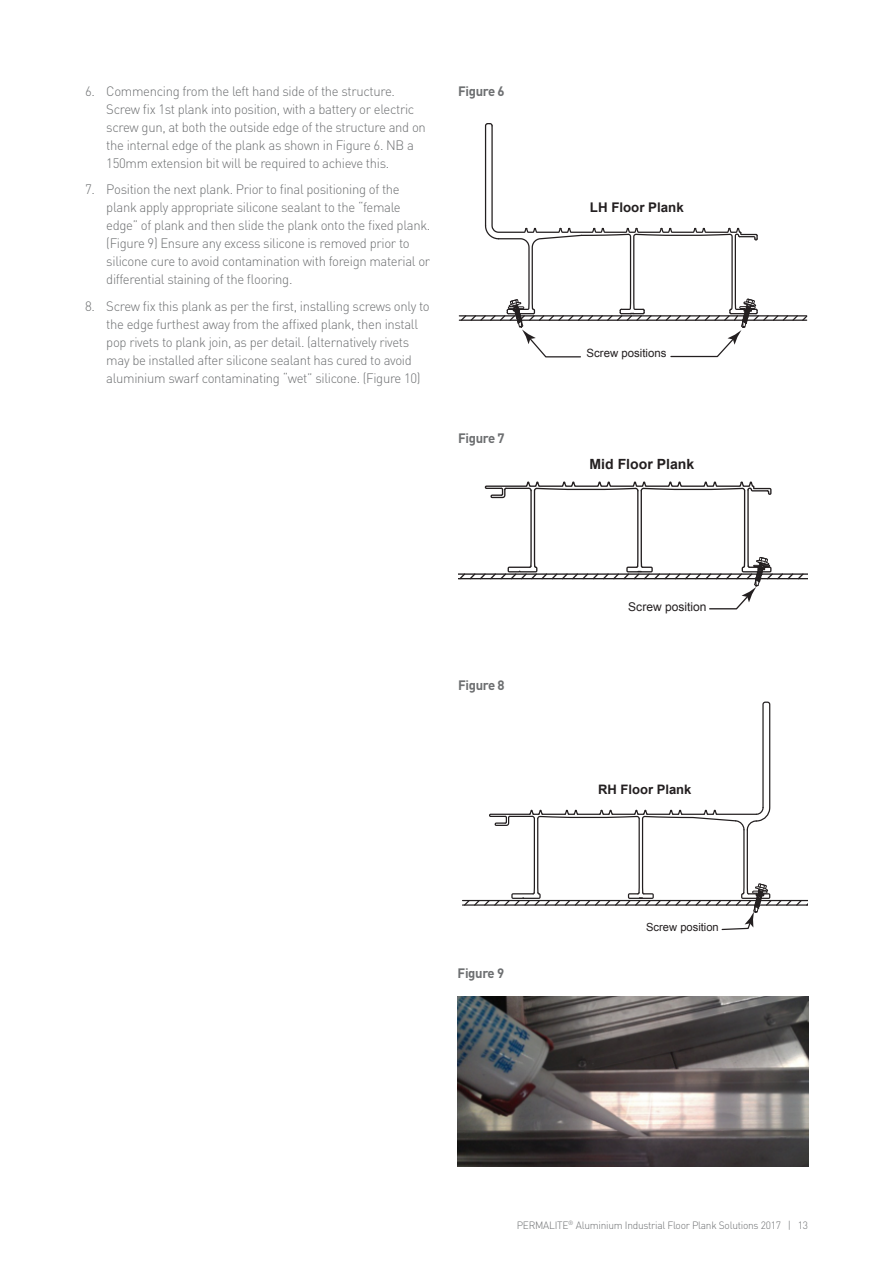
<style>
.page{position:relative;width:893px;height:1263px;background:#fff}
.page>*{position:absolute;margin:0;border:0;box-sizing:border-box;transform-origin:0 0}
.t1{font:700 14.1px "Arial";color:#231f20}
.t2{font:300 13.5px/18px "DIN";letter-spacing:-.025em;color:#6d6f71}
.t3{font:700 13.5px "DIN";letter-spacing:-.025em;color:#6d6f71}
.t4{font:700 13.35px "Arial";color:#231f20}
.t5{font:700 13.05px "Arial";color:#231f20}
.t6{font:12px "Arial";color:#231f20}
.t7{font:11.4px "Arial";color:#231f20}
.t8{font:11.1px "Arial";color:#231f20}
.t9{font:300 10.5px "DIN";letter-spacing:-.025em;color:#6d6f71}
</style>
<div class="page">
<hr style="left:459px;top:315px;width:348px;height:1px;background:#231f20">
<hr style="left:459px;top:320px;width:348px;height:1px;background:#231f20">
<svg style="left:460px;top:123px;width:348px;height:235px"></svg>
<div style="left:739px;top:306px;width:16px;height:3px;border:1px solid #231f20"></div>
<img style="left:458px;top:996px;width:350px;height:171px">
<svg style="left:458px;top:481px;width:350px;height:129px"></svg>
<hr style="left:462px;top:900px;width:346px;height:1px;background:#231f20">
<hr style="left:462px;top:904px;width:346px;height:2px;background:#231f20">
<svg style="left:463px;top:701px;width:345px;height:230px"></svg>
<p class="t2" style="left:106px;top:82px;width:321px;text-indent:-21px">6. Commencing from the left hand side of the structure.<br>Screw fix 1st plank into position, with a battery or electric screw gun, at both the outside edge of the structure and on the internal edge of the plank as shown in Figure 6. NB a 150mm extension bit will be required to achieve this.</p>
<p class="t2" style="left:106px;top:180px;width:326px;text-indent:-21px">7. Position the next plank. Prior to final positioning of the plank apply appropriate silicone sealant to the “female edge” of plank and then slide the plank onto the fixed plank. (Figure 9) Ensure any excess silicone is removed prior to silicone cure to avoid contamination with foreign material or differential staining of the flooring.</p>
<p class="t2" style="left:106px;top:297px;width:325px;text-indent:-21px">8. Screw fix this plank as per the first, installing screws only to the edge furthest away from the affixed plank, then install pop rivets to plank join, as per detail. (alternatively rivets may be installed after silicone sealant has cured to avoid aluminium swarf contaminating “wet” silicone. (Figure 10)</p>
<p class="t3" style="left:458px;top:83px;width:48px">Figure 6</p>
<p class="t3" style="left:458px;top:429px;width:48px">Figure 7</p>
<p class="t3" style="left:458px;top:676px;width:48px">Figure 8</p>
<p class="t3" style="left:458px;top:964px;width:48px">Figure 9</p>
<p class="t4" style="left:590px;top:198px;width:95px">LH Floor Plank</p>
<p class="t7" style="left:587px;top:346px;width:81px">Screw positions</p>
<p class="t1" style="left:590px;top:455px;width:106px">Mid Floor Plank</p>
<p class="t6" style="left:628px;top:599px;width:80px">Screw position</p>
<p class="t5" style="left:598px;top:781px;width:95px">RH Floor Plank</p>
<p class="t8" style="left:646px;top:920px;width:74px">Screw position</p>
<p class="t9" style="left:517px;top:1219px;width:293px">PERMALITE<sup>®</sup> Aluminium Industrial Floor Plank Solutions 2017 | 13</p>
</div>
